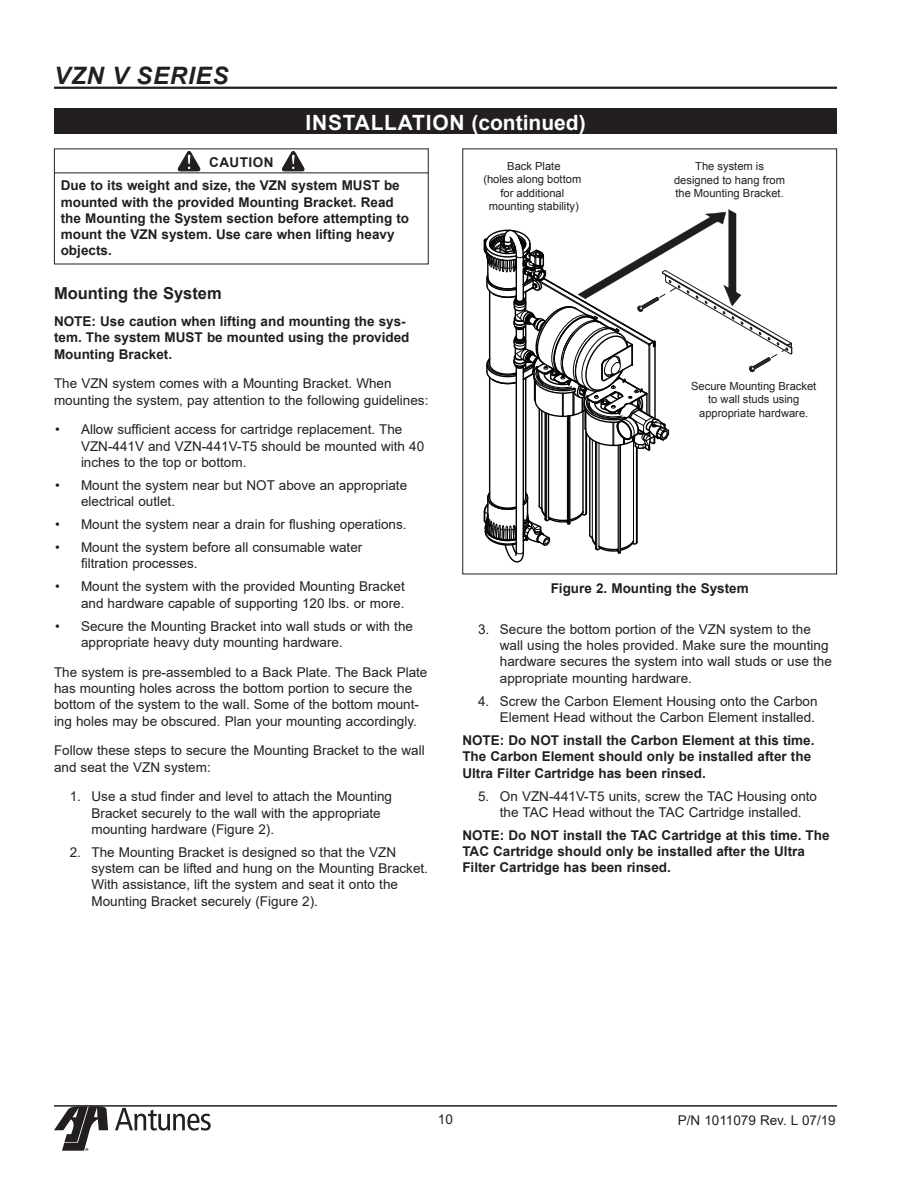
<style>
.page{position:relative;width:918px;height:1188px;background:#fff}
.page>*{position:absolute;margin:0;border:0;box-sizing:border-box;transform-origin:0 0}
.t1{font:italic 700 24px "Arial";letter-spacing:.035em;color:#231f20}
.t2{font:700 21px "Arial";color:#fff}
.Heading2{font:700 16.5px "Arial";color:#231f20}
.No__Step{font:13.5px/16.2px "Arial";color:#231f20}
.No__Step-2{font:700 13.5px/16.2px "Arial";color:#231f20}
.Warning_text{font:700 13.5px/16.2px "Arial";color:#231f20}
.Notes{font:700 13.5px/16.2px "Arial";color:#231f20}
.Fig_Title{font:700 13.5px "Arial";color:#231f20}
.Warning{font:700 13.5px "Arial";letter-spacing:.035em;color:#231f20}
.t3{font:11.1px/13.4px "Arial";color:#211e1e;text-align:center}
.t4{font:8.7px "Myriad Pro";color:#231f20}
</style>
<div class="page">
<hr style="left:54px;top:87px;width:783px;height:2px;background:#231f20">
<hr style="left:54px;top:1105px;width:783px;height:2px;background:#231f20">
<svg style="left:54px;top:1106px;width:54px;height:45px"></svg>
<svg style="left:115px;top:1108px;width:96px;height:23px"></svg>
<hr style="left:54px;top:172px;width:374px;height:1px;background:#231f20">
<div style="left:54px;top:109px;width:783px;height:25px;background:#231f20"></div>
<svg style="left:178px;top:151px;width:22px;height:20px"></svg>
<svg style="left:282px;top:151px;width:22px;height:20px"></svg>
<hr style="left:489px;top:377px;width:1px;height:121px;background:#040503">
<hr style="left:525px;top:378px;width:1px;height:120px;background:#040503">
<hr style="left:516px;top:367px;width:1px;height:185px;background:#040503">
<hr style="left:523px;top:367px;width:1px;height:185px;background:#040503">
<hr style="left:541px;top:411px;width:2px;height:97px;background:#040503">
<hr style="left:585px;top:432px;width:2px;height:81px;background:#040503">
<hr style="left:582px;top:411px;width:2px;height:101px;background:#040503">
<hr style="left:568px;top:416px;width:1px;height:107px;background:#040503">
<hr style="left:567px;top:416px;width:1px;height:104px;background:#040503">
<hr style="left:569px;top:416px;width:2px;height:107px;background:#040503">
<hr style="left:548px;top:414px;width:1px;height:103px;background:#040503">
<hr style="left:545px;top:413px;width:2px;height:107px;background:#040503">
<hr style="left:539px;top:409px;width:1px;height:97px;background:#040503">
<hr style="left:592px;top:440px;width:1px;height:97px;background:#040503">
<hr style="left:589px;top:438px;width:1px;height:97px;background:#040503">
<hr style="left:633px;top:440px;width:1px;height:101px;background:#040503">
<hr style="left:636px;top:447px;width:2px;height:95px;background:#040503">
<hr style="left:619px;top:445px;width:1px;height:107px;background:#040503">
<hr style="left:618px;top:445px;width:1px;height:104px;background:#040503">
<hr style="left:620px;top:445px;width:1px;height:107px;background:#040503">
<hr style="left:599px;top:443px;width:1px;height:103px;background:#040503">
<hr style="left:595px;top:442px;width:1px;height:106px;background:#040503">
<hr style="left:596px;top:442px;width:1px;height:107px;background:#040503">
<svg style="left:483px;top:491px;width:155px;height:72px"></svg>
<svg style="left:483px;top:209px;width:310px;height:243px"></svg>
<h1 class="t1" style="left:54px;top:59px;width:176px">VZN V SERIES</h1>
<p class="t2" style="left:306px;top:108px;width:282px">INSTALLATION (continued)</p>
<p class="Warning" style="left:209px;top:152px;width:66px">CAUTION</p>
<p class="Warning_text" style="left:61px;top:178px;width:350px">Due to its weight and size, the VZN system MUST be mounted with the provided Mounting Bracket. Read the Mounting the System section before attempting to mount the VZN system. Use care when lifting heavy objects.</p>
<p class="Heading2" style="left:54px;top:282px;width:169px">Mounting the System</p>
<p class="Notes" style="left:54px;top:313px;width:357px">NOTE: Use caution when lifting and mounting the sys&shy;tem. The system MUST be mounted using the provided<br>Mounting Bracket.</p>
<p class="No__Step" style="left:54px;top:375px;width:376px">The VZN system comes with a Mounting Bracket. When mounting the system, pay attention to the following guidelines:</p>
<p class="No__Step" style="left:81px;top:421px;width:345px;text-indent:-26px">• Allow sufficient access for cartridge replacement. The<br>VZN-441V and VZN-441V-T5 should be mounted with 40 inches to the top or bottom.</p>
<p class="No__Step" style="left:81px;top:477px;width:328px;text-indent:-26px">• Mount the system near but NOT above an appropriate electrical outlet.</p>
<p class="No__Step" style="left:55px;top:516px;width:353px">• Mount the system near a drain for flushing operations.</p>
<p class="No__Step" style="left:81px;top:539px;width:283px;text-indent:-26px">• Mount the system before all consumable water filtration processes.</p>
<p class="No__Step" style="left:55px;top:579px;width:351px;text-align:right">• Mount the system with the provided Mounting Bracket and hardware capable of supporting 120 lbs. or more.</p>
<p class="No__Step" style="left:81px;top:618px;width:334px;text-indent:-26px">• Secure the Mounting Bracket into wall studs or with the appropriate heavy duty mounting hardware.</p>
<p class="No__Step" style="left:54px;top:664px;width:375px">The system is pre-assembled to a Back Plate. The Back Plate has mounting holes across the bottom portion to secure the bottom of the system to the wall. Some of the bottom mount&shy;ing holes may be obscured. Plan your mounting accordingly.</p>
<p class="No__Step" style="left:54px;top:742px;width:372px">Follow these steps to secure the Mounting Bracket to the wall and seat the VZN system:</p>
<p class="No__Step" style="left:92px;top:788px;width:302px;text-indent:-22px">1. Use a stud finder and level to attach the Mounting<br>Bracket securely to the wall with the appropriate mounting hardware (Figure 2).</p>
<p class="No__Step" style="left:92px;top:844px;width:338px;text-indent:-22px">2. The Mounting Bracket is designed so that the VZN system can be lifted and hung on the Mounting Bracket.<br>With assistance, lift the system and seat it onto the Mounting Bracket securely (Figure 2).</p>
<p class="t3" style="left:483px;top:159px;width:99px">Back Plate<br>(holes along bottom for additional mounting stability)</p>
<p class="t3" style="left:674px;top:160px;width:112px">The system is designed to hang from the Mounting Bracket.</p>
<p class="t3" style="left:691px;top:379px;width:127px">Secure Mounting Bracket to wall studs using appropriate hardware.</p>
<p class="Fig_Title" style="left:551px;top:579px;width:200px">Figure 2. Mounting the System</p>
<p class="No__Step" style="left:500px;top:621px;width:334px;text-indent:-22px">3. Secure the bottom portion of the VZN system to the wall using the holes provided. Make sure the mounting hardware secures the system into wall studs or use the appropriate mounting hardware.</p>
<p class="No__Step" style="left:478px;top:693px;width:341px;text-align:right">4. Screw the Carbon Element Housing onto the Carbon<br>Element Head without the Carbon Element installed.</p>
<p class="No__Step-2" style="left:462px;top:732px;width:354px">NOTE: Do NOT install the Carbon Element at this time.<br>The Carbon Element should only be installed after the<br>Ultra Filter Cartridge has been rinsed.</p>
<p class="No__Step" style="left:478px;top:788px;width:341px;text-align:center">5. On VZN-441V-T5 units, screw the TAC Housing onto the TAC Head without the TAC Cartridge installed.</p>
<p class="No__Step-2" style="left:462px;top:827px;width:369px">NOTE: Do NOT install the TAC Cartridge at this time. The<br>TAC Cartridge should only be installed after the Ultra<br>Filter Cartridge has been rinsed.</p>
<p class="t4" style="left:85px;top:1146px;width:5px">®</p>
<p class="No__Step" style="left:438px;top:1111px;width:17px">10</p>
<p class="No__Step" style="left:678px;top:1112px;width:160px">P/N 1011079 Rev. L 07/19</p>
</div>
